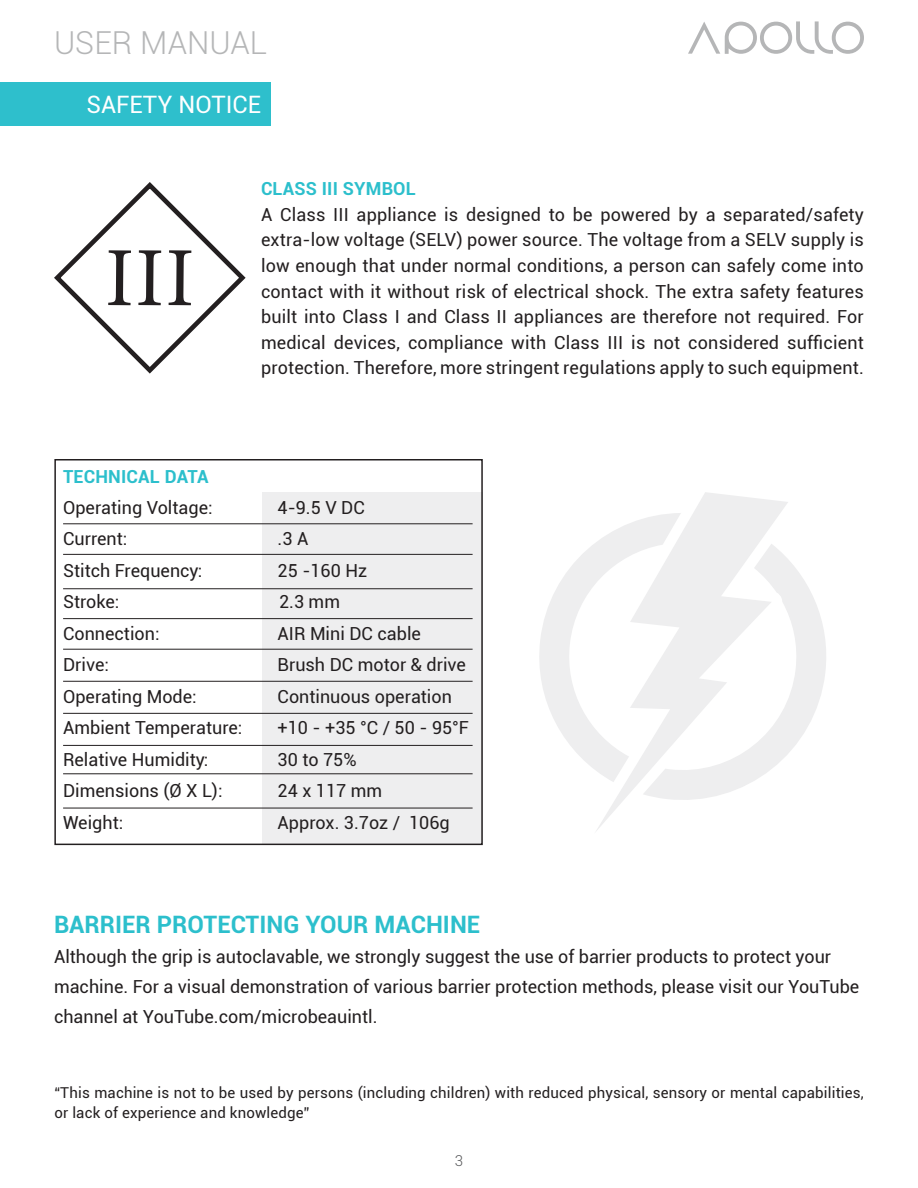
<style>
.page{position:relative;width:918px;height:1188px;background:#fff}
.page>*{position:absolute;margin:0;border:0;box-sizing:border-box;transform-origin:0 0}
.t1{font:300 31.65px "Roboto";color:#b5b6b7}
.t2{font:700 24px "Roboto";color:#2cbfcc}
.t3{font:24px "Roboto";color:#fff}
.t4{font:18px/25.5px "Roboto";color:#231f20;text-align:justify}
.t5{font:700 18px "Roboto";letter-spacing:.01em;color:#2cbfcc}
.t6{font:15px/19.5px "Roboto";letter-spacing:.01em;color:#231f20}
.t7{font:300 15px "Roboto";color:#57585a}
</style>
<div class="page">
<svg style="left:688px;top:21px;width:176px;height:33px"></svg>
<div style="left:262px;top:492px;width:221px;height:353px;background:#eeeeef"></div>
<svg style="left:54px;top:182px;width:192px;height:192px"></svg>
<div style="left:0;top:83px;width:270px;height:43px;background:#2ebfcc"></div>
<hr style="left:63px;top:523px;width:410px;height:1px;background:#231f20">
<hr style="left:63px;top:554px;width:410px;height:1px;background:#231f20">
<hr style="left:63px;top:588px;width:410px;height:1px;background:#231f20">
<hr style="left:63px;top:618px;width:410px;height:1px;background:#231f20">
<hr style="left:63px;top:649px;width:410px;height:1px;background:#231f20">
<hr style="left:63px;top:681px;width:410px;height:1px;background:#231f20">
<hr style="left:63px;top:713px;width:410px;height:1px;background:#231f20">
<hr style="left:63px;top:745px;width:410px;height:1px;background:#231f20">
<hr style="left:63px;top:773px;width:410px;height:1px;background:#231f20">
<hr style="left:63px;top:808px;width:410px;height:1px;background:#231f20">
<div style="left:54px;top:459px;width:429px;height:386px;border:2px solid #231f20"></div>
<svg style="left:539px;top:544px;width:287px;height:225px;fill:#eeeeef"></svg>
<svg style="left:594px;top:492px;width:194px;height:339px"></svg>
<h1 class="t1" style="left:54px;top:21px;width:215px">USER MANUAL</h1>
<h2 class="t3" style="left:86px;top:88px;width:176px">SAFETY NOTICE</h2>
<p class="t5" style="left:261px;top:176px;width:156px">CLASS III SYMBOL</p>
<p class="t4" style="left:261px;top:201px;width:604px">A Class III appliance is designed to be powered by a separated/safety extra-low voltage (SELV) power source. The voltage from a SELV supply is low enough that under normal conditions, a person can safely come into contact with it without risk of electrical shock. The extra safety features built into Class I and Class II appliances are therefore not required. For medical devices, compliance with Class III is not considered sufficient protection. Therefore, more stringent regulations apply to such equipment.</p>
<p class="t5" style="left:63px;top:464px;width:147px">TECHNICAL DATA</p>
<p class="t4" style="left:63px;top:494px;width:151px">Operating Voltage:</p>
<p class="t4" style="left:278px;top:494px;width:89px">4-9.5 V DC</p>
<p class="t4" style="left:63px;top:526px;width:66px">Current:</p>
<p class="t4" style="left:278px;top:526px;width:32px">.3 A</p>
<p class="t4" style="left:63px;top:557px;width:141px">Stitch Frequency:</p>
<p class="t4" style="left:278px;top:557px;width:91px">25 -160 Hz</p>
<p class="t4" style="left:63px;top:589px;width:58px">Stroke:</p>
<p class="t4" style="left:279px;top:589px;width:63px">2.3 mm</p>
<p class="t4" style="left:63px;top:620px;width:98px">Connection:</p>
<p class="t4" style="left:278px;top:620px;width:145px">AIR Mini DC cable</p>
<p class="t4" style="left:63px;top:652px;width:47px">Drive:</p>
<p class="t4" style="left:278px;top:652px;width:190px">Brush DC motor &amp; drive</p>
<p class="t4" style="left:63px;top:683px;width:135px">Operating Mode:</p>
<p class="t4" style="left:278px;top:683px;width:176px">Continuous operation</p>
<p class="t4" style="left:63px;top:715px;width:181px">Ambient Temperature:</p>
<p class="t4" style="left:278px;top:715px;width:193px">+10 - +35 °C / 50 - 95°F</p>
<p class="t4" style="left:63px;top:746px;width:147px">Relative Humidity:</p>
<p class="t4" style="left:278px;top:746px;width:80px">30 to 75%</p>
<p class="t4" style="left:63px;top:778px;width:161px">Dimensions (Ø X L):</p>
<p class="t4" style="left:278px;top:778px;width:106px">24 x 117 mm</p>
<p class="t4" style="left:63px;top:809px;width:62px">Weight:</p>
<p class="t4" style="left:278px;top:809px;width:174px">Approx. 3.7oz / 106g</p>
<h2 class="t2" style="left:54px;top:908px;width:428px">BARRIER PROTECTING YOUR MACHINE</h2>
<p class="t4" style="left:54px;top:941px;width:807px;line-height:30px;text-align:left">Although the grip is autoclavable, we strongly suggest the use of barrier products to protect your machine. For a visual demonstration of various barrier protection methods, please visit our YouTube channel at YouTube.com/microbeauintl.</p>
<p class="t6" style="left:54px;top:1082px;width:811px">“This machine is not to be used by persons (including children) with reduced physical, sensory or mental capabilities, or lack of experience and knowledge”</p>
<p class="t7" style="left:455px;top:1151px;width:10px">3</p>
</div>
